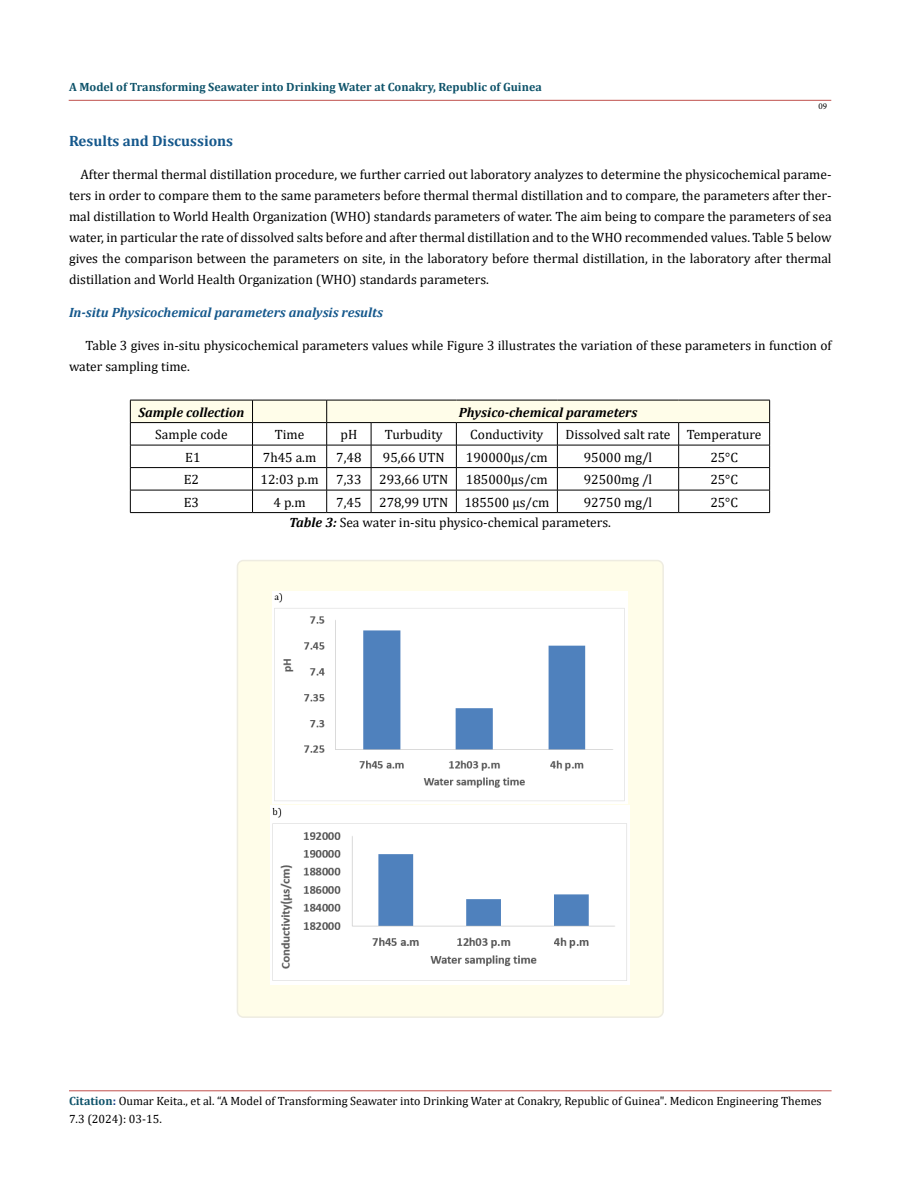
<style>
.page{position:relative;width:900px;height:1188px;background:#fff}
.page>*{position:absolute;margin:0;border:0;box-sizing:border-box;transform-origin:0 0}
.t1{font:700 15px "Cambria";color:#15588c}
.t2{font:13.5px/21px "Cambria";color:#000;text-align:justify}
.t3{font:italic 700 13.5px "Cambria";color:#15588c}
.t4{font:italic 700 13.5px "Cambria";color:#000}
.t5{font:12px/18px "Cambria";color:#000}
.t6{font:700 12px "Cambria";color:#0e536a}
.t7{font:9px "Minion Pro";color:#000}
.s1{font-weight:700;font-style:italic}
.s2{font-weight:700;color:#0e536a}
.s3{font-weight:700;color:#173e88}
</style>
<div class="page">
<hr style="left:69px;top:1091px;width:763px;height:1px;background:#c0504d">
<hr style="left:69px;top:100px;width:762px;height:1px;background:#c0504d">
<svg style="left:130px;top:400px;width:640px;height:112px"></svg>
<hr style="left:130px;top:512px;width:123px;height:1px;background:#000">
<hr style="left:253px;top:512px;width:74px;height:1px;background:#000">
<hr style="left:327px;top:512px;width:44px;height:1px;background:#000">
<hr style="left:371px;top:512px;width:85px;height:1px;background:#000">
<hr style="left:456px;top:512px;width:101px;height:1px;background:#000">
<hr style="left:557px;top:512px;width:122px;height:1px;background:#000">
<hr style="left:679px;top:512px;width:91px;height:1px;background:#000">
<div style="left:237px;top:561px;width:426px;height:456px;background:#fffde9;border-radius:6px"></div>
<div style="left:237px;top:560px;width:427px;height:458px;border:2px solid #eeece1;border-radius:6px"></div>
<img style="left:272px;top:591px;width:356px;height:213px">
<img style="left:271px;top:806px;width:358px;height:178px">
<p class="t6" style="left:69px;top:79px;width:474px">A Model of Transforming Seawater into Drinking Water at Conakry, Republic of Guinea</p>
<p class="t7" style="left:818px;top:100px;width:10px">09</p>
<p class="t1" style="left:69px;top:131px;width:166px">Results and Discussions</p>
<p class="t2" style="left:69px;top:164px;width:764px;text-indent:12px">After thermal thermal distillation procedure, we further carried out laboratory analyzes to determine the physicochemical parame&shy;ters in order to compare them to the same parameters before thermal thermal distillation and to compare, the parameters after ther&shy;mal distillation to World Health Organization (WHO) standards parameters of water. The aim being to compare the parameters of sea water, in particular the rate of dissolved salts before and after thermal distillation and to the WHO recommended values. Table 5 below gives the comparison between the parameters on site, in the laboratory before thermal distillation, in the laboratory after thermal distillation and World Health Organization (WHO) standards parameters.</p>
<p class="t3" style="left:69px;top:303px;width:316px">In-situ Physicochemical parameters analysis results</p>
<p class="t2" style="left:69px;top:335px;width:764px;text-indent:16px">Table 3 gives in-situ physicochemical parameters values while Figure 3 illustrates the variation of these parameters in function of water sampling time.</p>
<p class="t4" style="left:138px;top:402px;width:107px">Sample collection</p>
<p class="t4" style="left:459px;top:402px;width:180px">Physico-chemical parameters</p>
<p class="t2" style="left:155px;top:424px;width:74px">Sample code</p>
<p class="t2" style="left:275px;top:424px;width:31px">Time</p>
<p class="t2" style="left:341px;top:424px;width:18px">pH</p>
<p class="t2" style="left:385px;top:424px;width:60px">Turbudity</p>
<p class="t2" style="left:470px;top:424px;width:75px">Conductivity</p>
<p class="t2" style="left:566px;top:424px;width:198px">Dissolved salt rate Temperature</p>
<p class="t2" style="left:185px;top:446px;width:17px">E1</p>
<p class="t2" style="left:263px;top:446px;width:55px">7h45 a.m</p>
<p class="t2" style="left:336px;top:446px;width:27px">7,48</p>
<p class="t2" style="left:383px;top:446px;width:63px">95,66 UTN</p>
<p class="t2" style="left:466px;top:446px;width:83px">190000µs/cm</p>
<p class="t2" style="left:584px;top:446px;width:70px">95000 mg/l</p>
<p class="t2" style="left:710px;top:446px;width:29px">25°C</p>
<p class="t2" style="left:184px;top:469px;width:17px">E2</p>
<p class="t2" style="left:261px;top:469px;width:59px">12:03 p.m</p>
<p class="t2" style="left:336px;top:469px;width:27px">7,33</p>
<p class="t2" style="left:379px;top:469px;width:71px">293,66 UTN</p>
<p class="t2" style="left:466px;top:469px;width:83px">185000µs/cm</p>
<p class="t2" style="left:584px;top:469px;width:70px">92500mg /l</p>
<p class="t2" style="left:710px;top:469px;width:29px">25°C</p>
<p class="t2" style="left:184px;top:491px;width:17px">E3</p>
<p class="t2" style="left:274px;top:491px;width:33px">4 p.m</p>
<p class="t2" style="left:336px;top:491px;width:27px">7,45</p>
<p class="t2" style="left:379px;top:491px;width:172px">278,99 UTN 185500 µs/cm</p>
<p class="t2" style="left:584px;top:491px;width:70px">92750 mg/l</p>
<p class="t2" style="left:710px;top:491px;width:29px">25°C</p>
<p class="t2" style="left:289px;top:512px;width:323px"><span class="s1">Table 3:</span> Sea water in-situ physico-chemical parameters.</p>
<p class="t5" style="left:69px;top:1092px;width:754px"><span class="s2">Citation</span><span class="s3">:</span> Oumar Keita., et al. “A Model of Transforming Seawater into Drinking Water at Conakry, Republic of Guinea". Medicon Engineering Themes<br>7.3 (2024): 03-15.</p>
</div>
